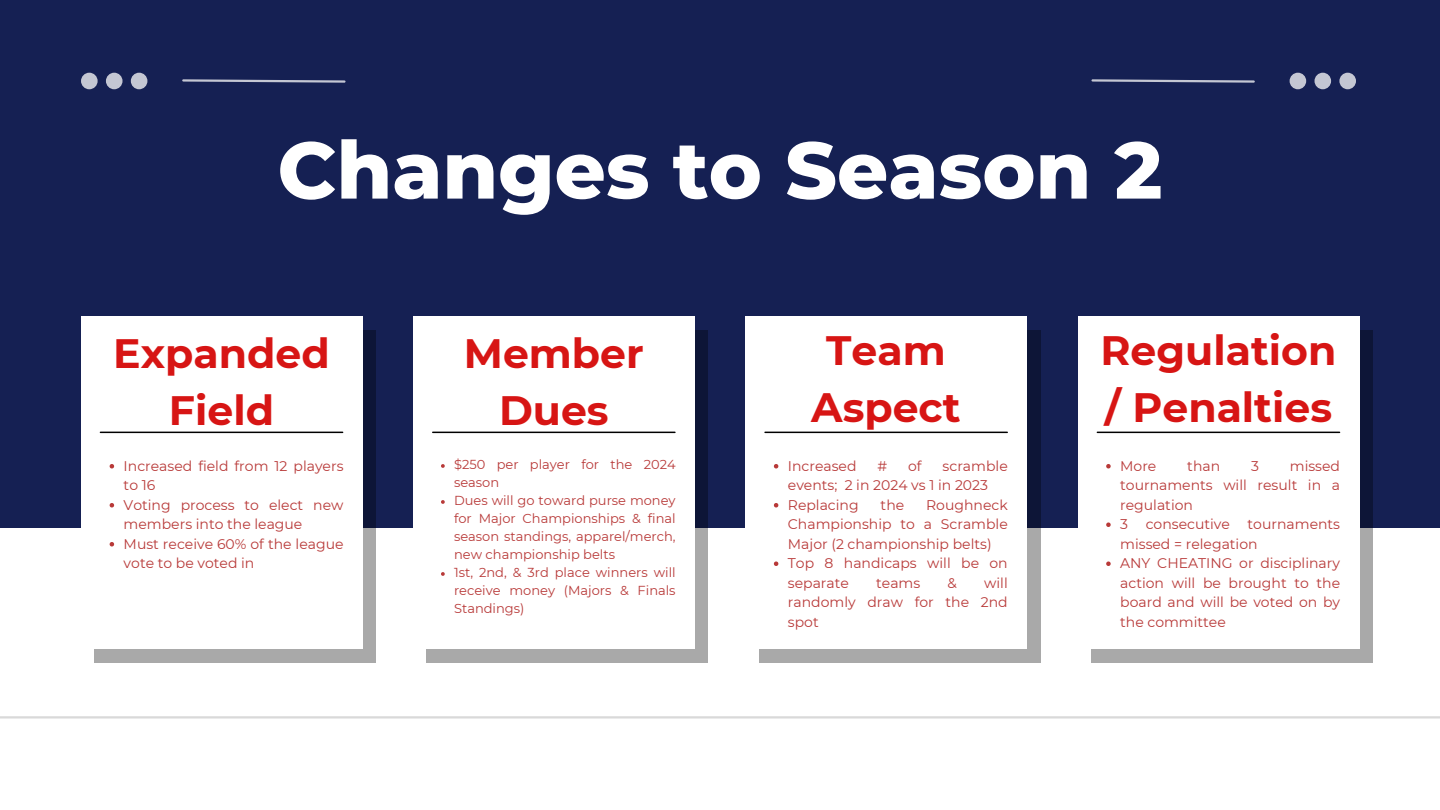
<style>
.page{position:relative;width:1440px;height:810px;background:#fff}
.page>*{position:absolute;margin:0;border:0;box-sizing:border-box;transform-origin:0 0}
.t1{font:800 80px "Montserrat";color:#fff}
.t2{font:700 41px/57px "Montserrat";color:#d71514;text-align:center}
.t3{font:14px/19.5px "Montserrat";color:#b83938}
.t4{font:13px/18px "Montserrat";color:#b83938;text-align:justify}
</style>
<div class="page">
<div style="left:0;top:0;width:1440px;height:528px;background:#152053"></div>
<svg style="left:759px;top:330px;width:281px;height:333px;background:#777984"></svg>
<svg style="left:1091px;top:330px;width:282px;height:333px;background:#83858f"></svg>
<svg style="left:94px;top:330px;width:282px;height:333px;background:#83858f"></svg>
<svg style="left:427px;top:330px;width:281px;height:333px;background:#777984"></svg>
<div style="left:746px;top:317px;width:281px;height:332px;background:#fff"></div>
<div style="left:1078px;top:317px;width:281px;height:332px;background:#fff"></div>
<div style="left:81px;top:317px;width:281px;height:332px;background:#fff"></div>
<div style="left:413px;top:317px;width:282px;height:332px;background:#fff"></div>
<svg style="left:110px;top:464px;width:4px;height:4px"></svg>
<svg style="left:110px;top:503px;width:4px;height:4px"></svg>
<svg style="left:110px;top:542px;width:4px;height:4px"></svg>
<svg style="left:441px;top:464px;width:4px;height:4px"></svg>
<svg style="left:441px;top:500px;width:4px;height:4px"></svg>
<svg style="left:441px;top:572px;width:4px;height:4px"></svg>
<svg style="left:774px;top:464px;width:4px;height:4px"></svg>
<svg style="left:774px;top:503px;width:4px;height:4px"></svg>
<svg style="left:774px;top:561px;width:4px;height:5px"></svg>
<svg style="left:1106px;top:464px;width:5px;height:4px"></svg>
<svg style="left:1106px;top:522px;width:5px;height:5px"></svg>
<svg style="left:1106px;top:561px;width:5px;height:5px"></svg>
<hr style="left:100px;top:432px;width:243px;height:1px;background:#000">
<hr style="left:433px;top:432px;width:242px;height:1px;background:#000">
<hr style="left:765px;top:432px;width:242px;height:1px;background:#000">
<hr style="left:1097px;top:432px;width:243px;height:1px;background:#000">
<svg style="left:1290px;top:73px;width:66px;height:16px"></svg>
<svg style="left:81px;top:73px;width:66px;height:16px"></svg>
<svg style="left:1091px;top:79px;width:164px;height:4px"></svg>
<svg style="left:182px;top:79px;width:164px;height:4px"></svg>
<hr style="left:0;top:716px;width:1440px;height:2px;background:#d9d9d9">
<p class="t1" style="left:278px;top:121px;width:886px">Changes to Season 2</p>
<p class="t2" style="left:113px;top:325px;width:218px">Expanded<br>Field</p>
<p class="t2" style="left:464px;top:325px;width:181px">Member<br>Dues</p>
<h2 class="t2" style="left:811px;top:322px;width:151px">Team<br>Aspect</h2>
<p class="t2" style="left:1101px;top:322px;width:237px;text-align:left">Regulation / Penalties</p>
<h1 class="t3" style="left:124px;top:456px;width:221px">Increased field from 12 players to 16</h1>
<p class="t3" style="left:124px;top:495px;width:221px">Voting process to elect new members into the league</p>
<h2 class="t3" style="left:124px;top:534px;width:221px">Must receive 60% of the league vote to be voted in</h2>
<p class="t4" style="left:454px;top:456px;width:223px">$250 per player for the 2024 season</p>
<p class="t4" style="left:454px;top:492px;width:223px">Dues will go toward purse money for Major Championships &amp; final season standings, apparel/merch, new championship belts</p>
<p class="t4" style="left:454px;top:564px;width:223px">1st, 2nd, &amp; 3rd place winners will receive money (Majors &amp; Finals Standings)</p>
<h2 class="t3" style="left:788px;top:456px;width:70px">Increased</h2>
<h2 class="t3" style="left:878px;top:456px;width:11px">#</h2>
<h2 class="t3" style="left:908px;top:456px;width:15px">of</h2>
<h2 class="t3" style="left:788px;top:456px;width:221px;text-indent:155px">scramble events; 2 in 2024 vs 1 in 2023</h2>
<p class="t3" style="left:788px;top:495px;width:72px">Replacing</p>
<p class="t3" style="left:881px;top:495px;width:25px">the</p>
<p class="t3" style="left:788px;top:495px;width:221px;text-align:justify;text-indent:138px">Roughneck Championship to a Scramble Major (2 championship belts)</p>
<p class="t3" style="left:788px;top:553px;width:221px">Top 8 handicaps will be on separate</p>
<p class="t3" style="left:788px;top:573px;width:221px;text-align:justify;text-indent:196px">will randomly draw for the 2nd spot</p>
<p class="t3" style="left:876px;top:573px;width:46px">teams</p>
<p class="t3" style="left:948px;top:573px;width:11px">&amp;</p>
<p class="t3" style="left:1120px;top:456px;width:221px;text-align:justify;text-indent:170px">missed tournaments will result in a regulation</p>
<h2 class="t3" style="left:1120px;top:514px;width:9px">3</h2>
<h2 class="t3" style="left:1146px;top:514px;width:86px">consecutive</h2>
<p class="t3" style="left:1120px;top:456px;width:38px">More</p>
<p class="t3" style="left:1187px;top:456px;width:34px">than</p>
<p class="t3" style="left:1251px;top:456px;width:9px">3</p>
<h2 class="t3" style="left:1120px;top:514px;width:221px;text-indent:127px">tournaments missed = relegation</h2>
<p class="t3" style="left:1120px;top:553px;width:221px;text-align:justify">ANY CHEATING or disciplinary action will be brought to the board and will be voted on by the committee</p>
</div>
